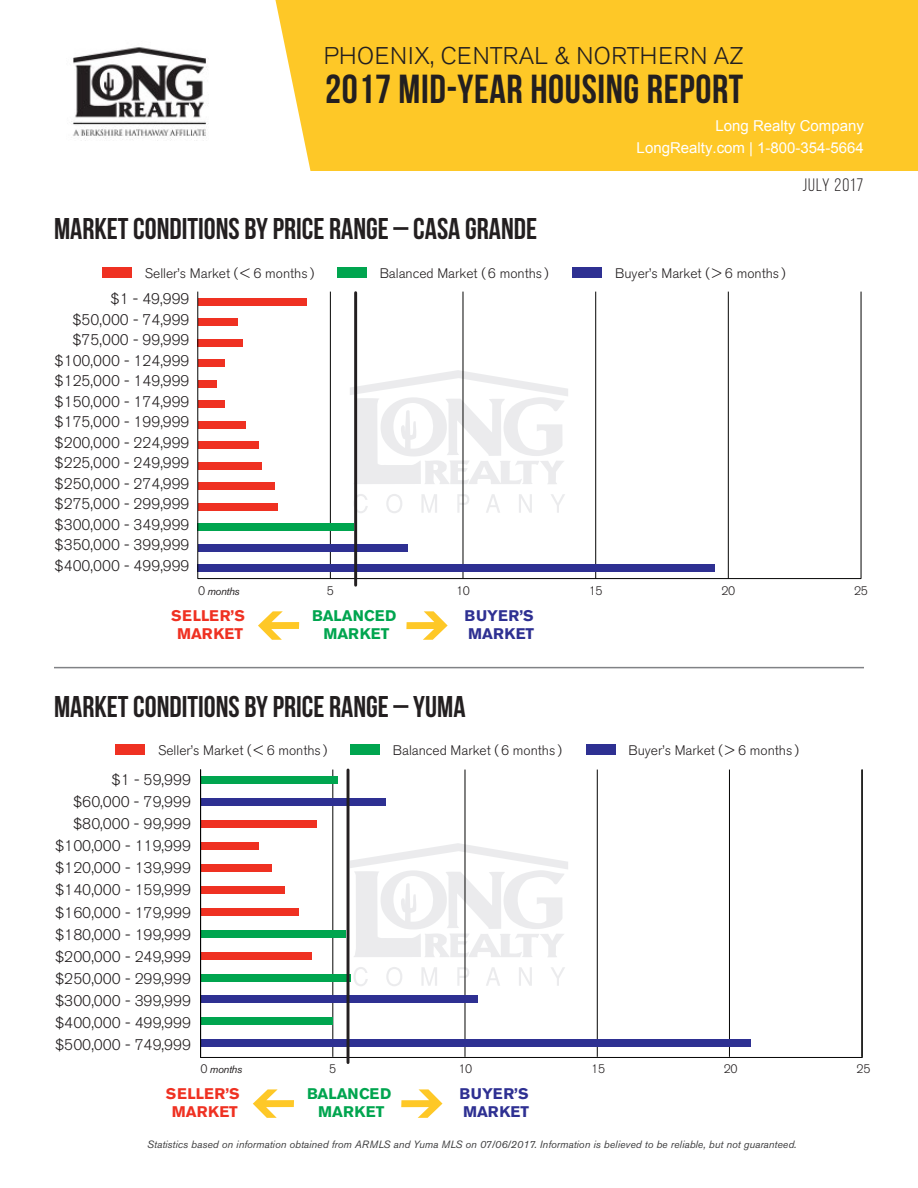
<style>
.page{position:relative;width:918px;height:1188px;background:#fff}
.page>*{position:absolute;margin:0;border:0;box-sizing:border-box;transform-origin:0 0}
.t1{font:700 40.5px "Bebas Neue";letter-spacing:.015em;color:#231f20}
.t2{font:700 30px "Bebas Neue";color:#231f20}
.t3{font:300 24px "Akzidenz Grotesk BE";letter-spacing:.02em;color:#231f20}
.t4{font:18px "Bebas Neue";letter-spacing:.06em;color:#231f20}
.t5{font:300 15.3px/20.5px "Akzidenz Grotesk BE";color:#231f20;text-align:right}
.t6{font:700 15.3px/18.3px "Akzidenz Grotesk BE";letter-spacing:.01em;color:#ef3122;text-align:center}
.t7{font:700 15.3px/18.3px "Akzidenz Grotesk BE";color:#00a54f;text-align:center}
.t8{font:700 15.3px/18.3px "Akzidenz Grotesk BE";color:#2e3092}
.t9{font:15px/22.5px "Arial";color:#fff;text-align:right}
.t10{font:300 13.8px "Akzidenz Grotesk BE";color:#231f20}
.t11{font:300 12.3px "Akzidenz Grotesk BE";letter-spacing:-.03em;color:#231f20}
.t12{font:italic 10.65px "Akzidenz Grotesk BE";letter-spacing:-.03em;color:#231f20}
.t13{font:italic 10.5px "Akzidenz Grotesk BE";color:#3e3e3f}
.s1{font-weight:300;font-style:normal;font-size:12.3px}
</style>
<div class="page">
<svg style="left:354px;top:967px;width:14px;height:19px"></svg>
<svg style="left:386px;top:967px;width:16px;height:19px"></svg>
<svg style="left:421px;top:967px;width:16px;height:19px"></svg>
<svg style="left:457px;top:967px;width:12px;height:19px"></svg>
<svg style="left:486px;top:967px;width:14px;height:19px"></svg>
<svg style="left:519px;top:967px;width:13px;height:19px"></svg>
<svg style="left:551px;top:967px;width:14px;height:19px"></svg>
<svg style="left:350px;top:843px;width:218px;height:114px"></svg>
<svg style="left:357px;top:494px;width:11px;height:19px"></svg>
<svg style="left:386px;top:494px;width:16px;height:19px"></svg>
<svg style="left:421px;top:494px;width:16px;height:19px"></svg>
<svg style="left:457px;top:494px;width:12px;height:19px"></svg>
<svg style="left:486px;top:494px;width:14px;height:19px"></svg>
<svg style="left:519px;top:494px;width:13px;height:19px"></svg>
<svg style="left:551px;top:494px;width:14px;height:19px"></svg>
<svg style="left:350px;top:370px;width:218px;height:114px"></svg>
<div style="left:275px;top:0;width:643px;height:171px;background:#fec827"></div>
<hr style="left:54px;top:667px;width:810px;height:1px;background:#808285">
<div style="left:102px;top:268px;width:30px;height:10px;background:#ef3122"></div>
<div style="left:337px;top:268px;width:30px;height:10px;background:#00a54f"></div>
<div style="left:573px;top:268px;width:29px;height:10px;background:#2e3092"></div>
<hr style="left:330px;top:292px;width:1px;height:287px;background:#050504">
<hr style="left:463px;top:292px;width:1px;height:287px;background:#050504">
<hr style="left:595px;top:292px;width:1px;height:287px;background:#050504">
<hr style="left:728px;top:292px;width:1px;height:287px;background:#050504">
<div style="left:198px;top:298px;width:109px;height:7px;background:#ef3122"></div>
<div style="left:198px;top:319px;width:40px;height:7px;background:#ef3122"></div>
<div style="left:198px;top:339px;width:45px;height:7px;background:#ef3122"></div>
<div style="left:198px;top:360px;width:26px;height:7px;background:#ef3122"></div>
<div style="left:198px;top:380px;width:18px;height:7px;background:#ef3122"></div>
<div style="left:198px;top:401px;width:26px;height:7px;background:#ef3122"></div>
<div style="left:198px;top:421px;width:47px;height:7px;background:#ef3122"></div>
<div style="left:198px;top:442px;width:61px;height:7px;background:#ef3122"></div>
<div style="left:198px;top:462px;width:63px;height:7px;background:#ef3122"></div>
<div style="left:198px;top:483px;width:77px;height:7px;background:#ef3122"></div>
<div style="left:198px;top:503px;width:79px;height:7px;background:#ef3122"></div>
<div style="left:198px;top:523px;width:156px;height:8px;background:#00a54f"></div>
<div style="left:198px;top:544px;width:209px;height:7px;background:#2e3092"></div>
<div style="left:198px;top:564px;width:517px;height:8px;background:#2e3092"></div>
<hr style="left:354px;top:293px;width:3px;height:292px;background:#231f20">
<svg style="left:406px;top:611px;width:42px;height:29px"></svg>
<svg style="left:258px;top:611px;width:41px;height:29px"></svg>
<div style="left:116px;top:745px;width:29px;height:10px;background:#ef3122"></div>
<div style="left:350px;top:745px;width:30px;height:10px;background:#00a54f"></div>
<div style="left:586px;top:745px;width:29px;height:10px;background:#2e3092"></div>
<hr style="left:862px;top:770px;width:1px;height:287px;background:#050504">
<hr style="left:729px;top:770px;width:1px;height:287px;background:#050504">
<hr style="left:597px;top:770px;width:1px;height:287px;background:#050504">
<hr style="left:465px;top:770px;width:1px;height:287px;background:#050504">
<hr style="left:333px;top:770px;width:1px;height:287px;background:#050504">
<div style="left:201px;top:776px;width:137px;height:8px;background:#00a54f"></div>
<div style="left:201px;top:798px;width:185px;height:8px;background:#2e3092"></div>
<div style="left:201px;top:820px;width:116px;height:8px;background:#ef3122"></div>
<div style="left:201px;top:842px;width:58px;height:8px;background:#ef3122"></div>
<div style="left:201px;top:864px;width:71px;height:8px;background:#ef3122"></div>
<div style="left:201px;top:886px;width:84px;height:8px;background:#ef3122"></div>
<div style="left:201px;top:908px;width:97px;height:8px;background:#ef3122"></div>
<div style="left:201px;top:930px;width:145px;height:7px;background:#00a54f"></div>
<div style="left:201px;top:952px;width:111px;height:7px;background:#ef3122"></div>
<div style="left:201px;top:974px;width:150px;height:7px;background:#00a54f"></div>
<div style="left:201px;top:996px;width:277px;height:7px;background:#2e3092"></div>
<div style="left:201px;top:1018px;width:132px;height:7px;background:#00a54f"></div>
<div style="left:201px;top:1039px;width:550px;height:8px;background:#2e3092"></div>
<hr style="left:200px;top:770px;width:1px;height:287px;background:#050504">
<hr style="left:347px;top:770px;width:2px;height:293px;background:#231f20">
<svg style="left:401px;top:1089px;width:41px;height:29px"></svg>
<svg style="left:253px;top:1089px;width:41px;height:29px"></svg>
<img style="left:71px;top:47px;width:136px;height:94px">
<h3 class="t3" style="left:324px;top:43px;width:421px">PHOENIX, CENTRAL &amp; NORTHERN AZ</h3>
<h1 class="t1" style="left:325px;top:67px;width:420px">2017 MID-YEAR HOUSING REPORT</h1>
<p class="t9" style="left:637px;top:114px;width:229px">Long-Realty-Company<br>LongRealty.com-|-1-800-354-5664</p>
<h2 class="t2" style="left:54px;top:212px;width:485px">MARKET CONDITIONS BY PRICE RANGE – CASA GRANDE</h2>
<p class="t4" style="left:803px;top:175px;width:62px">July 2017</p>
<p class="t10" style="left:145px;top:266px;width:171px">Seller’s Market ( &lt; 6 months )</p>
<p class="t10" style="left:380px;top:266px;width:171px">Balanced Market ( 6 months )</p>
<p class="t10" style="left:615px;top:266px;width:172px">Buyer’s Market ( &gt; 6 months )</p>
<p class="t5" style="left:55px;top:289px;width:137px">$1 - 49,999 $50,000 - 74,999 $75,000 - 99,999 $100,000 - 124,999 $125,000 - 149,999 $150,000 - 174,999 $175,000 - 199,999 $200,000 - 224,999 $225,000 - 249,999 $250,000 - 274,999 $275,000 - 299,999 $300,000 - 349,999 $350,000 - 399,999 $400,000 - 499,999</p>
<p class="t6" style="left:171px;top:607px;width:75px">SELLER’S<br>MARKET</p>
<p class="t7" style="left:312px;top:607px;width:86px">BALANCED<br>MARKET</p>
<p class="t8" style="left:465px;top:607px;width:71px">BUYER’S<br>MARKET</p>
<p class="t12" style="left:198px;top:584px;width:43px"><span class="s1">0</span> months</p>
<p class="t11" style="left:327px;top:583px;width:9px">5</p>
<p class="t11" style="left:456px;top:583px;width:15px">10</p>
<p class="t11" style="left:589px;top:583px;width:15px">15</p>
<p class="t11" style="left:721px;top:583px;width:15px">20</p>
<p class="t11" style="left:854px;top:583px;width:15px">25</p>
<h2 class="t2" style="left:54px;top:690px;width:413px">MARKET CONDITIONS BY PRICE RANGE – YUMA</h2>
<p class="t10" style="left:158px;top:743px;width:171px">Seller’s Market ( &lt; 6 months )</p>
<p class="t10" style="left:393px;top:743px;width:171px">Balanced Market ( 6 months )</p>
<p class="t10" style="left:629px;top:743px;width:172px">Buyer’s Market ( &gt; 6 months )</p>
<p class="t5" style="left:55px;top:769px;width:138px;line-height:22px">$1 - 59,999 $60,000 - 79,999 $80,000 - 99,999 $100,000 - 119,999 $120,000 - 139,999 $140,000 - 159,999 $160,000 - 179,999 $180,000 - 199,999 $200,000 - 249,999 $250,000 - 299,999 $300,000 - 399,999 $400,000 - 499,999 $500,000 - 749,999</p>
<p class="t12" style="left:201px;top:1063px;width:43px"><span class="s1">0</span> months</p>
<p class="t11" style="left:329px;top:1061px;width:9px">5</p>
<p class="t11" style="left:459px;top:1061px;width:15px">10</p>
<p class="t11" style="left:591px;top:1061px;width:15px">15</p>
<p class="t11" style="left:724px;top:1061px;width:15px">20</p>
<p class="t11" style="left:857px;top:1061px;width:15px">25</p>
<p class="t6" style="left:166px;top:1085px;width:75px">SELLER’S<br>MARKET</p>
<p class="t7" style="left:307px;top:1085px;width:86px">BALANCED<br>MARKET</p>
<p class="t8" style="left:459px;top:1085px;width:71px">BUYER’S<br>MARKET</p>
<p class="t13" style="left:147px;top:1138px;width:651px">Statistics based on information obtained from ARMLS and Yuma MLS on 07/06/2017. Information is believed to be reliable, but not guaranteed.</p>
</div>
